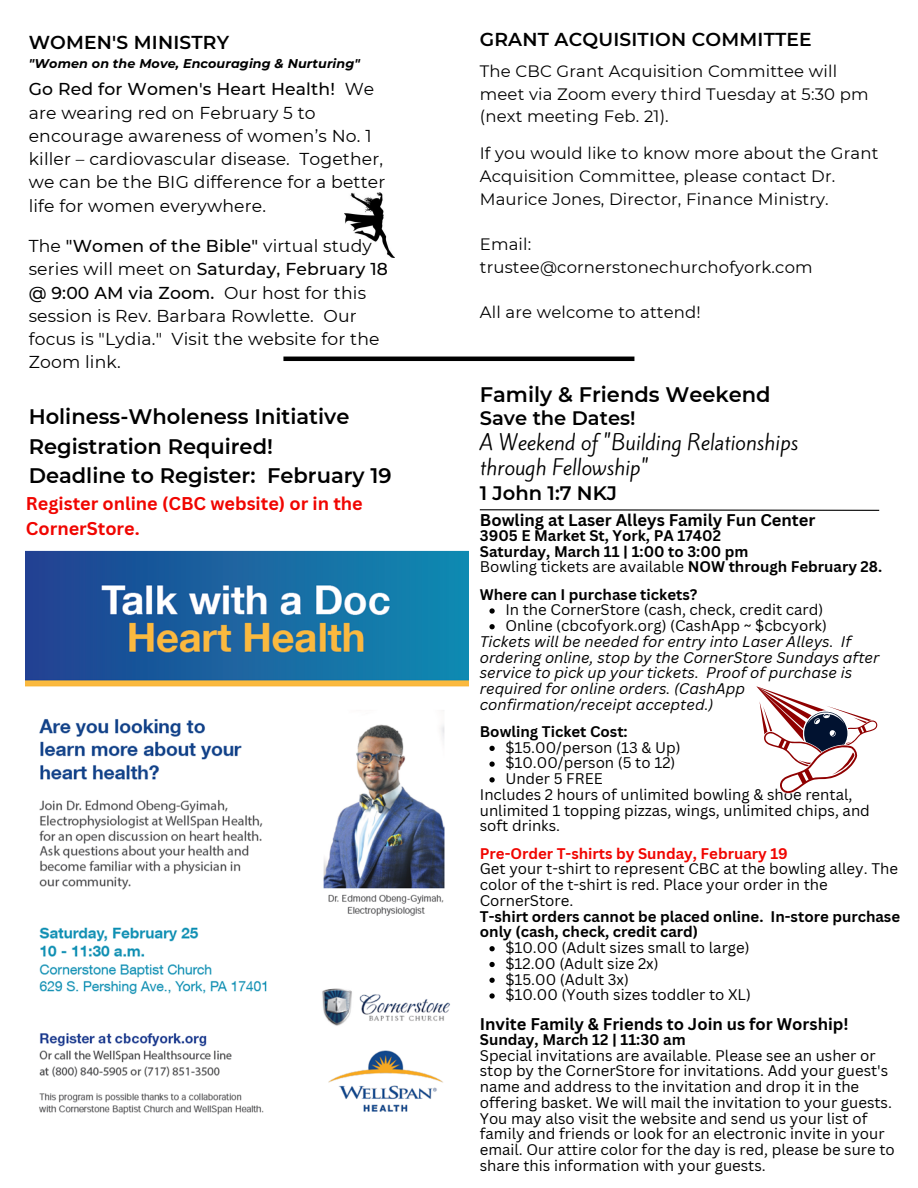
<style>
.page{position:relative;width:918px;height:1188px;background:#fff}
.page>*{position:absolute;margin:0;border:0;box-sizing:border-box;transform-origin:0 0}
.t1{font:600 21px/29.2px "Montserrat";color:#000}
.t2{font:19.5px/24.8px "Kite One";color:#000}
.t3{font:600 19.5px "Montserrat";color:#000}
.t4{font:600 18.75px "Montserrat";letter-spacing:.01em;color:#000}
.t5{font:700 18px/24.8px "Canva Sans";color:#f00501}
.t6{font:17.25px/23.2px "Montserrat";letter-spacing:.01em;color:#000}
.t7{font:16.5px/22.8px "Montserrat";letter-spacing:.01em;color:#000}
.t8{font:700 16.5px "Canva Sans";color:#000}
.t9{font:15px/15.8px "Canva Sans";color:#000}
.t10{font:700 15px/15.8px "Canva Sans";color:#000}
.t11{font:italic 15px/15.8px "Canva Sans";color:#000}
.t12{font:700 15px "Canva Sans";color:#f00501}
.t13{font:italic 700 12.75px "Montserrat";letter-spacing:.01em;color:#000}
.s1{font-weight:500}
.s2{font-weight:400}
</style>
<div class="page">
<img style="left:345px;top:192px;width:49px;height:65px">
<img style="left:26px;top:550px;width:442px;height:565px">
<hr style="left:283px;top:357px;width:351px;height:4px;background:#000">
<svg style="left:489px;top:608px;width:6px;height:6px"></svg>
<svg style="left:489px;top:624px;width:6px;height:5px"></svg>
<svg style="left:489px;top:746px;width:6px;height:5px"></svg>
<svg style="left:489px;top:761px;width:6px;height:6px"></svg>
<svg style="left:489px;top:777px;width:6px;height:5px"></svg>
<svg style="left:489px;top:946px;width:6px;height:5px"></svg>
<svg style="left:489px;top:962px;width:6px;height:5px"></svg>
<svg style="left:489px;top:978px;width:6px;height:5px"></svg>
<svg style="left:489px;top:993px;width:6px;height:6px"></svg>
<svg style="left:479px;top:509px;width:401px;height:2px"></svg>
<svg style="left:756px;top:686px;width:122px;height:108px"></svg>
<p class="t4" style="left:29px;top:31px;width:202px">WOMEN'S MINISTRY</p>
<p class="t13" style="left:29px;top:56px;width:333px">"Women on the Move, Encouraging &amp; Nurturing"</p>
<p class="t6" style="left:29px;top:78px;width:358px"><span class="s1">Go Red for Women's Heart Health!</span> We are wearing red on February 5 to encourage awareness of women’s No. 1 killer – cardiovascular disease. Together, we can be the BIG difference for a better life for women everywhere.</p>
<p class="t6" style="left:29px;top:234px;width:361px">The <span class="s1">"Women of the Bible"</span> virtual study series will meet on <span class="s1">Saturday, February 18 @ 9:00 AM via Zoom.</span> Our host for this session is Rev. Barbara Rowlette. Our focus is "Lydia." Visit the website for the Zoom link.</p>
<h1 class="t1" style="left:29px;top:402px;width:364px">Holiness-Wholeness Initiative<br>Registration Required!<br>Deadline to Register: February 19</h1>
<p class="t5" style="left:26px;top:491px;width:338px">Register online (CBC website) or in the<br>CornerStore.</p>
<p class="t4" style="left:480px;top:28px;width:333px">GRANT ACQUISITION COMMITTEE</p>
<p class="t7" style="left:480px;top:60px;width:390px">The CBC Grant Acquisition Committee will meet via Zoom every third Tuesday at 5:30 pm (next meeting Feb. 21).</p>
<p class="t7" style="left:480px;top:142px;width:400px">If you would like to know more about the Grant<br>Acquisition Committee, please contact Dr.<br>Maurice Jones, Director, Finance Ministry.</p>
<p class="t7" style="left:480px;top:233px;width:334px">Email: trustee@cornerstonechurchofyork.com</p>
<p class="t7" style="left:480px;top:301px;width:223px">All are welcome to attend!</p>
<h1 class="t1" style="left:480px;top:380px;width:292px">Family &amp; Friends Weekend</h1>
<h2 class="t3" style="left:480px;top:406px;width:157px">Save the Dates!</h2>
<h2 class="t2" style="left:480px;top:430px;width:320px">A Weekend of "Building Relationships through Fellowship"</h2>
<h2 class="t3" style="left:480px;top:481px;width:139px">1 John 1:7 NKJ</h2>
<p class="t8" style="left:480px;top:509px;width:337px">Bowling at Laser Alleys Family Fun Center</p>
<p class="t10" style="left:480px;top:527px;width:404px">3905 E Market St, York, PA 17402<br>Saturday, March 11 | 1:00 to 3:00 pm<br><span class="s2">Bowling tickets are available</span> NOW through February 28.</p>
<p class="t10" style="left:480px;top:586px;width:219px">Where can I purchase tickets?</p>
<p class="t11" style="left:480px;top:633px;width:401px">Tickets will be needed for entry into Laser Alleys. If ordering online, stop by the CornerStore Sundays after service to pick up your tickets. Proof of purchase is required for online orders. (CashApp confirmation/receipt accepted.)</p>
<p class="t10" style="left:480px;top:723px;width:149px">Bowling Ticket Cost:</p>
<p class="t9" style="left:505px;top:602px;width:323px">In the CornerStore (cash, check, credit card)<br>Online (cbcofyork.org) (CashApp ~ $cbcyork)</p>
<p class="t9" style="left:505px;top:739px;width:177px">$15.00/person (13 &amp; Up) $10.00/person (5 to 12)<br>Under 5 FREE</p>
<p class="t9" style="left:480px;top:786px;width:392px">Includes 2 hours of unlimited bowling &amp; shoe rental, unlimited 1 topping pizzas, wings, unlimited chips, and soft drinks.</p>
<p class="t12" style="left:480px;top:843px;width:310px">Pre-Order T-shirts by Sunday, February 19</p>
<p class="t9" style="left:480px;top:861px;width:420px">Get your t-shirt to represent CBC at the bowling alley. The color of the t-shirt is red. Place your order in the<br>CornerStore.</p>
<p class="t10" style="left:480px;top:908px;width:422px">T-shirt orders cannot be placed online. In-store purchase only (cash, check, credit card)</p>
<p class="t9" style="left:505px;top:939px;width:247px">$10.00 (Adult sizes small to large) $12.00 (Adult size 2x)<br>$15.00 (Adult 3x)<br>$10.00 (Youth sizes toddler to XL)</p>
<p class="t8" style="left:480px;top:1012px;width:370px">Invite Family &amp; Friends to Join us for Worship!</p>
<p class="t10" style="left:480px;top:1031px;width:207px">Sunday, March 12 | 11:30 am</p>
<p class="t9" style="left:480px;top:1047px;width:417px">Special invitations are available. Please see an usher or stop by the CornerStore for invitations. Add your guest's name and address to the invitation and drop it in the offering basket. We will mail the invitation to your guests.<br>You may also visit the website and send us your list of family and friends or look for an electronic invite in your email. Our attire color for the day is red, please be sure to share this information with your guests.</p>
</div>
